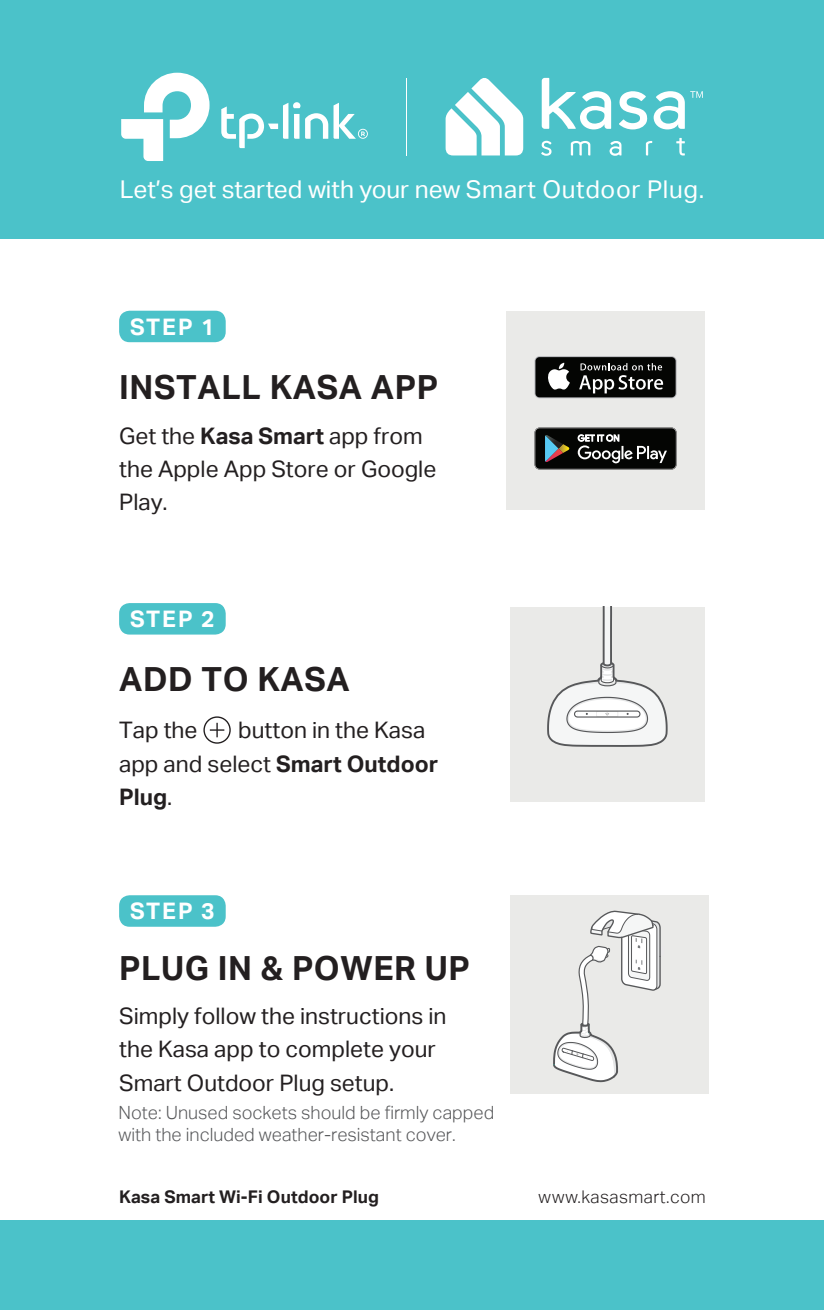
<style>
.page{position:relative;width:824px;height:1310px;background:#fff}
.page>*{position:absolute;margin:0;border:0;box-sizing:border-box;transform-origin:0 0}
.t1{font:33.25px "TP Link Aktiv Bold";letter-spacing:.02em;color:#231f20}
.t2{font:24.5px "TP Link Aktiv Regular";color:#fff}
.t3{font:22.75px/33.2px "TP Link Aktiv Regular";color:#231f20}
.t4{font:22.75px "TP Link Aktiv Bold";letter-spacing:.08em;color:#fff}
.t5{font:22.75px "TP Link Aktiv Bold";color:#231f20}
.t6{font:18.2px/21.7px "TP Link Aktiv Light";color:#57585a}
.t7{font:17.5px "TP Link Aktiv Bold";letter-spacing:.005em;color:#231f20}
.t8{font:17.5px "TP Link Aktiv Light";letter-spacing:.025em;color:#231f20}
.s1{font-family:"TP Link Aktiv Bold"}
.s2{font-family:"TP Link Aktiv Regular"}
</style>
<div class="page">
<div style="left:0;top:0;width:823px;height:238px;background:#4bc2c9"></div>
<div style="left:0;top:1220px;width:823px;height:90px;background:#4bc2c9"></div>
<div style="left:506px;top:311px;width:198px;height:198px;background:#eaeae8"></div>
<svg style="left:534px;top:356px;width:142px;height:42px"></svg>
<div style="left:535px;top:357px;width:140px;height:40px;background:#040503;border-radius:4px"></div>
<svg style="left:548px;top:363px;width:21px;height:27px"></svg>
<svg style="left:579px;top:363px;width:84px;height:30px"></svg>
<svg style="left:534px;top:427px;width:142px;height:42px"></svg>
<div style="left:119px;top:311px;width:107px;height:31px;background:#4bc2c9;border-radius:10px"></div>
<div style="left:203px;top:716px;width:28px;height:27px;border:1px solid #231f20;border-radius:50%"></div>
<svg style="left:210px;top:723px;width:14px;height:14px"></svg>
<div style="left:119px;top:603px;width:107px;height:31px;background:#4bc2c9;border-radius:10px"></div>
<div style="left:119px;top:895px;width:107px;height:31px;background:#4bc2c9;border-radius:10px"></div>
<div style="left:510px;top:895px;width:198px;height:198px;background:#eaeae8"></div>
<svg style="left:553px;top:910px;width:108px;height:173px"></svg>
<div style="left:510px;top:607px;width:194px;height:194px;background:#eaeae8"></div>
<svg style="left:547px;top:607px;width:121px;height:140px"></svg>
<hr style="left:406px;top:78px;width:1px;height:77px;background:#fff">
<svg style="left:645px;top:141px;width:7px;height:14px"></svg>
<svg style="left:676px;top:138px;width:8px;height:17px"></svg>
<svg style="left:541px;top:141px;width:10px;height:15px"></svg>
<svg style="left:570px;top:141px;width:20px;height:14px"></svg>
<svg style="left:609px;top:141px;width:12px;height:15px"></svg>
<svg style="left:653px;top:91px;width:31px;height:38px"></svg>
<svg style="left:619px;top:91px;width:28px;height:38px"></svg>
<svg style="left:690px;top:91px;width:12px;height:7px"></svg>
<svg style="left:541px;top:78px;width:70px;height:51px"></svg>
<svg style="left:445px;top:78px;width:78px;height:77px"></svg>
<svg style="left:121px;top:73px;width:88px;height:88px"></svg>
<svg style="left:221px;top:102px;width:147px;height:46px"></svg>
<p class="t2" style="left:120px;top:175px;width:585px">Let’s get started with your new Smart Outdoor Plug.</p>
<p class="t4" style="left:130px;top:314px;width:86px">STEP 1</p>
<h1 class="t1" style="left:119px;top:368px;width:320px">INSTALL KASA APP</h1>
<p class="t3" style="left:119px;top:419px;width:319px">Get the <span class="s1">Kasa Smart</span> app from the Apple App Store or Google<br>Play.</p>
<p class="t4" style="left:130px;top:606px;width:86px">STEP 2</p>
<h1 class="t1" style="left:119px;top:660px;width:232px">ADD TO KASA</h1>
<p class="t3" style="left:119px;top:714px;width:80px">Tap the</p>
<p class="t3" style="left:119px;top:714px;width:320px;text-indent:119px">button in the Kasa app and select <span class="s1">Smart Outdoor</span></p>
<p class="t5" style="left:119px;top:783px;width:55px">Plug<span class="s2">.</span></p>
<p class="t4" style="left:130px;top:898px;width:86px">STEP 3</p>
<h1 class="t1" style="left:119px;top:948px;width:352px">PLUG IN &amp; POWER UP</h1>
<p class="t3" style="left:119px;top:999px;width:329px">Simply follow the instructions in the Kasa app to complete your<br>Smart Outdoor Plug setup.</p>
<p class="t6" style="left:118px;top:1102px;width:377px">Note: Unused sockets should be firmly capped with the included weather-resistant cover.</p>
<p class="t7" style="left:119px;top:1187px;width:261px">Kasa Smart Wi-Fi Outdoor Plug</p>
<p class="t8" style="left:538px;top:1187px;width:169px">www.kasasmart.com</p>
</div>
